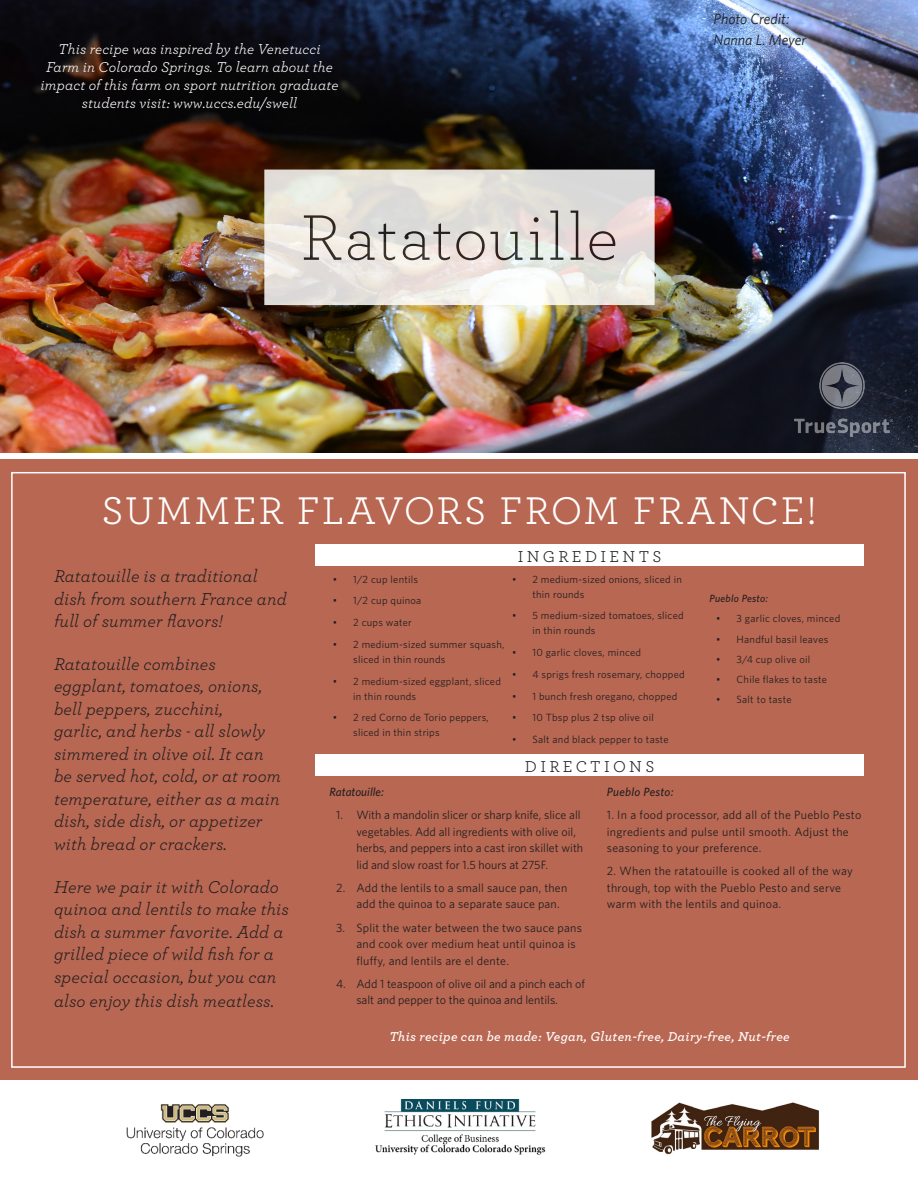
<style>
.page{position:relative;width:918px;height:1188px;background:#fff}
.page>*{position:absolute;margin:0;border:0;box-sizing:border-box;transform-origin:0 0}
.t1{font:300 67.5px "Archer";letter-spacing:.02em;color:#231f20}
.TS_Body_Text{font:40.5px "Archer";letter-spacing:.05em;color:#fff}
.TS_Body_Text-2{font:italic 18px/22.5px "Archer";letter-spacing:.01em;color:#231f20}
.Subhead_Blue{font:16.5px "Archer";letter-spacing:.2em;color:#231f20}
.Subhead_Blue-2{font:italic 15px/18px "Archer";letter-spacing:.01em;color:#fff;text-align:center}
.t2{font:italic 15px "Whitney";color:#231f20}
.Subhead_Blue-3{font:italic 600 13.5px "Archer";letter-spacing:.025em;color:#fff}
.t3{font:12px/16.5px "Whitney";letter-spacing:.015em;color:#231f20}
.t4{font:italic 500 12px "Whitney";color:#231f20}
.t5{font:italic 500 12px "Whitney";letter-spacing:.025em;color:#231f20}
.t6{font:10.5px/15px "Whitney";letter-spacing:.025em;color:#231f20}
.t7{font:italic 500 10.5px "Whitney";letter-spacing:.025em;color:#231f20}
</style>
<div class="page">
<img style="left:0;top:0;width:918px;height:453px">
<div style="left:0;top:459px;width:918px;height:621px;background:#b86752"></div>
<div style="left:315px;top:544px;width:549px;height:22px;background:#fff"></div>
<div style="left:315px;top:754px;width:549px;height:22px;background:#fff"></div>
<svg style="left:267px;top:173px;width:385px;height:129px"></svg>
<div style="left:264px;top:170px;width:391px;height:135px;border:2px solid #fff"></div>
<img style="left:375px;top:1100px;width:171px;height:55px">
<img style="left:651px;top:1102px;width:168px;height:53px">
<img style="left:126px;top:1104px;width:138px;height:53px">
<img style="left:794px;top:363px;width:98px;height:73px">
<p class="Subhead_Blue-2" style="left:41px;top:39px;width:300px">This recipe was inspired by the Venetucci Farm in Colorado Springs. To learn about the impact of this farm on sport nutrition graduate students visit: www.uccs.edu/swell</p>
<h1 class="t1" style="left:301px;top:193px;width:319px">Ratatouille</h1>
<p class="t2" style="left:714px;top:10px;width:77px">Photo Credit:</p>
<p class="t2" style="left:714px;top:31px;width:94px">Nanna L. Meyer</p>
<p class="TS_Body_Text" style="left:101px;top:483px;width:717px">SUMMER FLAVORS FROM FRANCE!</p>
<p class="TS_Body_Text-2" style="left:54px;top:564px;width:234px">Ratatouille is a traditional dish from southern France and full of summer flavors!</p>
<p class="TS_Body_Text-2" style="left:54px;top:652px;width:228px">Ratatouille combines eggplant, tomatoes, onions, bell peppers, zucchini,<br>garlic, and herbs - all slowly simmered in olive oil. It can be served hot, cold, or at room temperature, either as a main dish, side dish, or appetizer with bread or crackers.</p>
<p class="TS_Body_Text-2" style="left:54px;top:874px;width:236px">Here we pair it with Colorado quinoa and lentils to make this dish a summer favorite. Add a grilled piece of wild fish for a special occasion, but you can also enjoy this dish meatless.</p>
<p class="t6" style="left:333px;top:571px;width:87px">• 1/2 cup lentils</p>
<p class="t6" style="left:333px;top:593px;width:90px">• 1/2 cup quinoa</p>
<p class="t6" style="left:333px;top:615px;width:80px">• 2 cups water</p>
<p class="t6" style="left:353px;top:636px;width:153px;text-indent:-20px">• 2 medium-sized summer squash, sliced in thin rounds</p>
<p class="t6" style="left:353px;top:673px;width:149px;text-indent:-20px">• 2 medium-sized eggplant, sliced in thin rounds</p>
<p class="t6" style="left:353px;top:710px;width:137px;text-indent:-20px">• 2 red Corno de Torio peppers, sliced in thin strips</p>
<p class="Subhead_Blue" style="left:518px;top:545px;width:145px">INGREDIENTS</p>
<p class="t6" style="left:532px;top:571px;width:151px;text-indent:-20px">• 2 medium-sized onions, sliced in thin rounds</p>
<p class="t6" style="left:532px;top:608px;width:153px;text-indent:-20px">• 5 medium-sized tomatoes, sliced in thin rounds</p>
<p class="t6" style="left:512px;top:645px;width:130px">• 10 garlic cloves, minced</p>
<p class="t6" style="left:512px;top:666px;width:174px">• 4 sprigs fresh rosemary, chopped</p>
<p class="t6" style="left:512px;top:688px;width:167px">• 1 bunch fresh oregano, chopped</p>
<p class="t6" style="left:512px;top:710px;width:143px">• 10 Tbsp plus 2 tsp olive oil</p>
<p class="t6" style="left:512px;top:732px;width:158px">• Salt and black pepper to taste</p>
<p class="Subhead_Blue" style="left:525px;top:755px;width:131px">DIRECTIONS</p>
<p class="t7" style="left:710px;top:592px;width:60px">Pueblo Pesto:</p>
<p class="t6" style="left:716px;top:611px;width:126px">• 3 garlic cloves, minced</p>
<p class="t6" style="left:716px;top:631px;width:114px">• Handful basil leaves</p>
<p class="t6" style="left:716px;top:651px;width:96px">• 3/4 cup olive oil</p>
<p class="t6" style="left:716px;top:672px;width:112px">• Chile flakes to taste</p>
<p class="t6" style="left:716px;top:692px;width:77px">• Salt to taste</p>
<p class="t4" style="left:329px;top:784px;width:56px">Ratatouille:</p>
<p class="t3" style="left:356px;top:806px;width:228px;text-indent:-20px">1. With a mandolin slicer or sharp knife, slice all vegetables. Add all ingredients with olive oil, herbs, and peppers into a cast iron skillet with lid and slow roast for 1.5 hours at 275F.</p>
<p class="t3" style="left:356px;top:879px;width:212px;text-indent:-20px">2. Add the lentils to a small sauce pan, then add the quinoa to a separate sauce pan.</p>
<p class="t3" style="left:356px;top:919px;width:227px;text-indent:-20px">3. Split the water between the two sauce pans and cook over medium heat until quinoa is fluffy, and lentils are el dente.</p>
<p class="t3" style="left:336px;top:975px;width:250px;text-align:center">4. Add 1 teaspoon of olive oil and a pinch each of salt and pepper to the quinoa and lentils.</p>
<p class="t5" style="left:607px;top:784px;width:68px">Pueblo Pesto:</p>
<p class="t3" style="left:607px;top:806px;width:256px">1. In a food processor, add all of the Pueblo Pesto ingredients and pulse until smooth. Adjust the seasoning to your preference.</p>
<p class="t3" style="left:607px;top:863px;width:248px">2. When the ratatouille is cooked all of the way through, top with the Pueblo Pesto and serve warm with the lentils and quinoa.</p>
<p class="Subhead_Blue-3" style="left:390px;top:1026px;width:402px">This recipe can be made: Vegan, Gluten-free, Dairy-free, Nut-free</p>
</div>
